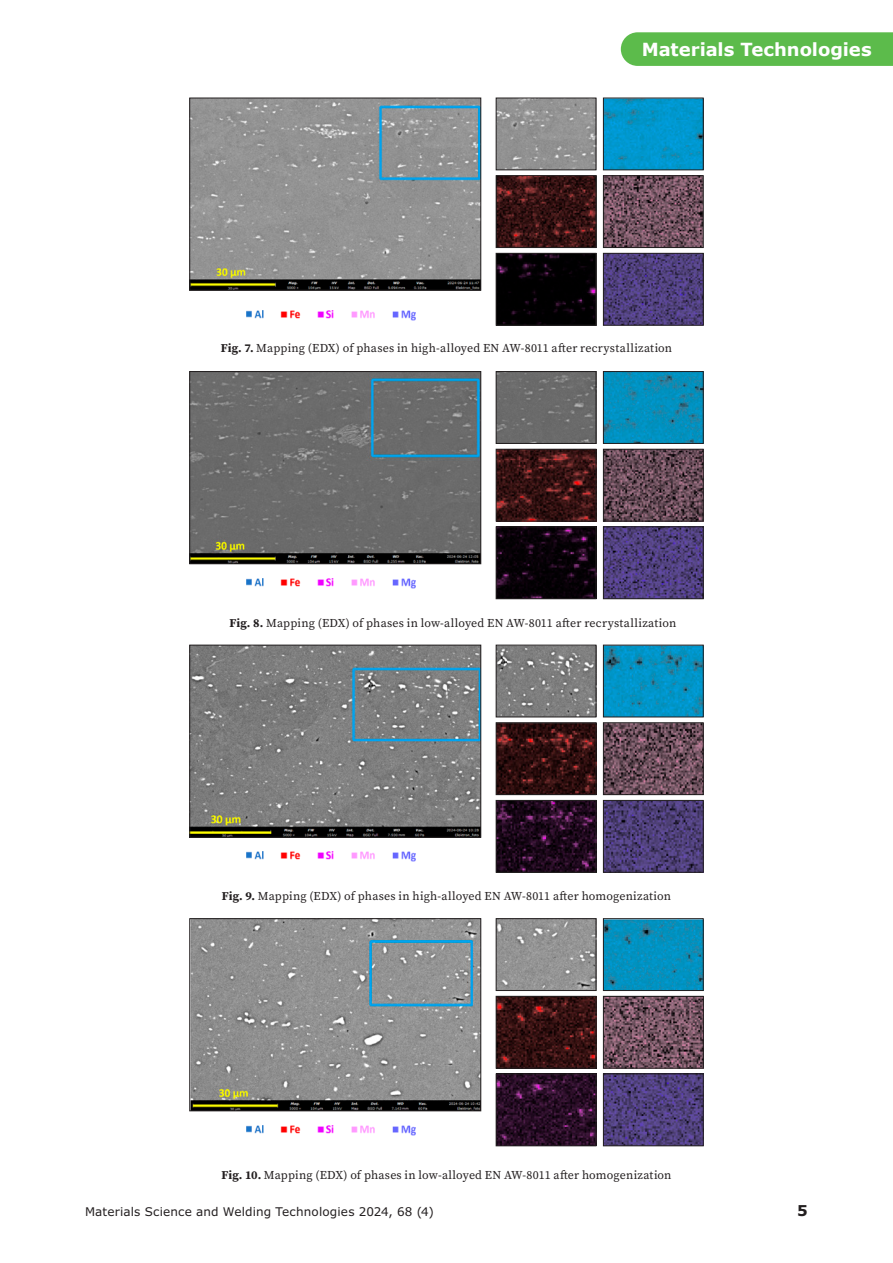
<style>
.page{position:relative;width:893px;height:1263px;background:#fff}
.page>*{position:absolute;margin:0;border:0;box-sizing:border-box;transform-origin:0 0}
.t1{font:700 18px "Verdana";letter-spacing:-.005em;color:#fff}
.t2{font:700 15px "Verdana Pro";color:#231f20}
.Podpis___figury{font:12px "Source Serif Pro";letter-spacing:.015em;color:#231f20}
.Tekst{font:12px "Source Serif Pro";letter-spacing:.015em;color:#231f20}
.t3{font:12px "Verdana Pro";letter-spacing:.01em;color:#231f20}
.s1{font-weight:700}
</style>
<div class="page">
<svg style="left:621px;top:32px;width:272px;height:34px;background:#60bc4f"></svg>
<img style="left:246px;top:310px;width:170px;height:11px">
<img style="left:192px;top:100px;width:287px;height:188px">
<div style="left:190px;top:98px;width:291px;height:192px;border:1px solid #231f20"></div>
<img style="left:605px;top:100px;width:96px;height:68px">
<img style="left:498px;top:100px;width:96px;height:68px">
<div style="left:496px;top:98px;width:100px;height:72px;border:1px solid #231f20"></div>
<img style="left:605px;top:177px;width:96px;height:69px">
<div style="left:603px;top:175px;width:100px;height:73px;border:1px solid #231f20"></div>
<img style="left:498px;top:177px;width:96px;height:69px">
<div style="left:496px;top:175px;width:100px;height:73px;border:1px solid #231f20"></div>
<img style="left:605px;top:255px;width:96px;height:68px">
<div style="left:603px;top:253px;width:100px;height:72px;border:1px solid #231f20"></div>
<img style="left:498px;top:255px;width:96px;height:68px">
<div style="left:496px;top:253px;width:100px;height:72px;border:1px solid #231f20"></div>
<img style="left:246px;top:578px;width:170px;height:11px">
<img style="left:192px;top:373px;width:287px;height:189px">
<div style="left:190px;top:371px;width:291px;height:193px;border:1px solid #231f20"></div>
<img style="left:605px;top:373px;width:96px;height:69px">
<div style="left:603px;top:371px;width:100px;height:73px;border:1px solid #231f20"></div>
<img style="left:498px;top:373px;width:96px;height:69px">
<div style="left:496px;top:371px;width:100px;height:73px;border:1px solid #231f20"></div>
<img style="left:605px;top:451px;width:96px;height:68px">
<div style="left:603px;top:449px;width:100px;height:72px;border:1px solid #231f20"></div>
<img style="left:498px;top:451px;width:96px;height:68px">
<div style="left:496px;top:449px;width:100px;height:72px;border:1px solid #231f20"></div>
<img style="left:605px;top:529px;width:96px;height:68px">
<div style="left:603px;top:527px;width:100px;height:72px;border:1px solid #231f20"></div>
<img style="left:498px;top:529px;width:96px;height:68px">
<div style="left:496px;top:527px;width:100px;height:72px;border:1px solid #231f20"></div>
<img style="left:246px;top:851px;width:170px;height:11px">
<img style="left:192px;top:647px;width:287px;height:188px">
<div style="left:190px;top:645px;width:291px;height:192px;border:1px solid #231f20"></div>
<img style="left:605px;top:647px;width:96px;height:68px">
<img style="left:498px;top:647px;width:96px;height:68px">
<div style="left:496px;top:645px;width:100px;height:72px;border:1px solid #231f20"></div>
<img style="left:605px;top:724px;width:96px;height:69px">
<div style="left:603px;top:722px;width:100px;height:73px;border:1px solid #231f20"></div>
<img style="left:498px;top:724px;width:96px;height:69px">
<div style="left:496px;top:722px;width:100px;height:73px;border:1px solid #231f20"></div>
<img style="left:605px;top:802px;width:96px;height:68px">
<div style="left:603px;top:800px;width:100px;height:72px;border:1px solid #231f20"></div>
<img style="left:498px;top:802px;width:96px;height:68px">
<div style="left:496px;top:800px;width:100px;height:72px;border:1px solid #231f20"></div>
<img style="left:246px;top:1125px;width:170px;height:11px">
<img style="left:192px;top:920px;width:287px;height:189px">
<div style="left:190px;top:918px;width:291px;height:193px;border:1px solid #231f20"></div>
<img style="left:605px;top:920px;width:96px;height:69px">
<div style="left:603px;top:918px;width:100px;height:73px;border:1px solid #231f20"></div>
<img style="left:498px;top:920px;width:96px;height:69px">
<div style="left:496px;top:918px;width:100px;height:73px;border:1px solid #231f20"></div>
<img style="left:605px;top:998px;width:96px;height:68px">
<div style="left:603px;top:996px;width:100px;height:72px;border:1px solid #231f20"></div>
<img style="left:498px;top:998px;width:96px;height:68px">
<div style="left:496px;top:996px;width:100px;height:72px;border:1px solid #231f20"></div>
<img style="left:605px;top:1076px;width:96px;height:68px">
<div style="left:603px;top:1074px;width:100px;height:72px;border:1px solid #231f20"></div>
<img style="left:498px;top:1076px;width:96px;height:68px">
<div style="left:496px;top:1074px;width:100px;height:72px;border:1px solid #231f20"></div>
<h1 class="t1" style="left:642px;top:37px;width:231px">Materials Technologies</h1>
<p class="Podpis___figury" style="left:221px;top:340px;width:453px"><span class="s1">Fig. 7.</span> Mapping (EDX) of phases in high-alloyed EN AW-8011 after recrystallization</p>
<p class="Tekst" style="left:229px;top:615px;width:448px"><span class="s1">Fig. 8.</span> Mapping (EDX) of phases in low-alloyed EN AW-8011 after recrystallization</p>
<p class="Podpis___figury" style="left:222px;top:888px;width:451px"><span class="s1">Fig. 9.</span> Mapping (EDX) of phases in high-alloyed EN AW-8011 after homogenization</p>
<p class="Podpis___figury" style="left:221px;top:1166px;width:452px"><span class="s1">Fig. 10.</span> Mapping (EDX) of phases in low-alloyed EN AW-8011 after homogenization</p>
<p class="t3" style="left:85px;top:1204px;width:350px">Materials Science and Welding Technologies 2024, 68 (4)</p>
<p class="t2" style="left:797px;top:1200px;width:12px">5</p>
</div>
